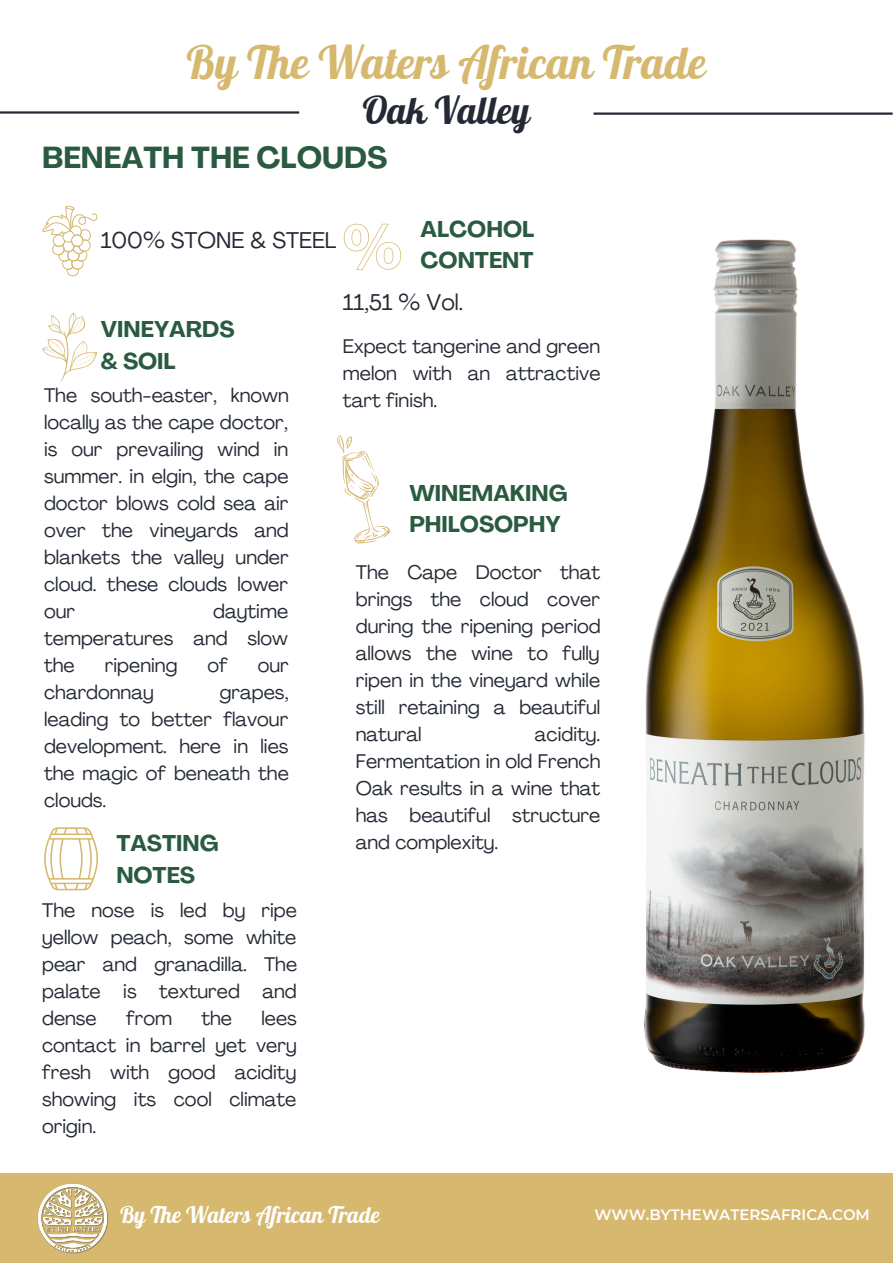
<style>
.page{position:relative;width:893px;height:1264px;background:#fff}
.page>*{position:absolute;margin:0;border:0;box-sizing:border-box;transform-origin:0 0}
.t1{font:45px "Lobster";color:#d6b86e}
.t2{font:37.5px "Lobster";color:#242a35}
.t3{font:700 30px "Agrandir";color:#2a5b41}
.t4{font:700 22.5px/31.5px "Agrandir";color:#2a5b41}
.t5{font:22.5px "Agrandir";color:#242a35}
.t6{font:22.5px "Lobster";color:#fff}
.t7{font:19.5px/27px "Agrandir";color:#242a35;text-align:justify}
.t8{font:600 15px "Montserrat";color:#fff}
</style>
<div class="page">
<svg style="left:42px;top:206px;width:55px;height:70px"></svg>
<svg style="left:42px;top:312px;width:55px;height:70px"></svg>
<div style="left:0;top:1173px;width:892px;height:89px;background:#d6b86e"></div>
<img style="left:38px;top:1183px;width:71px;height:71px">
<svg style="left:344px;top:224px;width:57px;height:46px"></svg>
<hr style="left:0;top:111px;width:299px;height:3px;background:#242a35">
<hr style="left:593px;top:112px;width:299px;height:3px;background:#242a35">
<svg style="left:337px;top:435px;width:53px;height:108px"></svg>
<svg style="left:44px;top:827px;width:54px;height:63px"></svg>
<img style="left:644px;top:239px;width:221px;height:834px">
<p class="t1" style="left:186px;top:34px;width:521px">By The Waters African Trade</p>
<p class="t2" style="left:362px;top:86px;width:169px">Oak Valley</p>
<p class="t3" style="left:42px;top:145px;width:346px">BENEATH THE CLOUDS</p>
<p class="t5" style="left:101px;top:231px;width:237px">100% STONE &amp; STEEL</p>
<p class="t4" style="left:420px;top:215px;width:115px">ALCOHOL</p>
<p class="t4" style="left:420px;top:247px;width:114px">CONTENT</p>
<p class="t4" style="left:101px;top:315px;width:135px">VINEYARDS</p>
<p class="t4" style="left:101px;top:347px;width:76px">&amp; SOIL</p>
<p class="t7" style="left:44px;top:384px;width:246px">The south-easter, known locally as the cape doctor, is our prevailing wind in summer. in elgin, the cape doctor blows cold sea air over the vineyards and blankets the valley under cloud. these clouds lower our</p>
<p class="t7" style="left:44px;top:599px;width:246px;text-indent:169px">daytime temperatures and slow the</p>
<p class="t7" style="left:105px;top:653px;width:74px">ripening</p>
<p class="t7" style="left:207px;top:653px;width:22px">of</p>
<p class="t7" style="left:258px;top:653px;width:33px">our</p>
<p class="t7" style="left:44px;top:680px;width:111px">chardonnay</p>
<p class="t7" style="left:44px;top:680px;width:246px;text-indent:176px">grapes, leading to better flavour development. here in lies the magic of beneath the clouds.</p>
<p class="t5" style="left:343px;top:293px;width:122px">11,51 % Vol.</p>
<p class="t7" style="left:343px;top:335px;width:259px">Expect tangerine and green melon with an attractive tart finish.</p>
<p class="t4" style="left:409px;top:479px;width:160px">WINEMAKING<br>PHILOSOPHY</p>
<p class="t7" style="left:356px;top:560px;width:246px">The Cape Doctor that brings the cloud cover during the ripening period allows the wine to fully ripen in the vineyard while still retaining a beautiful natural</p>
<p class="t7" style="left:356px;top:722px;width:246px;text-indent:179px">acidity.<br>Fermentation in old French Oak results in a wine that has beautiful structure</p>
<p class="t4" style="left:116px;top:829px;width:104px">TASTING</p>
<p class="t7" style="left:356px;top:830px;width:144px">and complexity.</p>
<p class="t4" style="left:116px;top:861px;width:80px">NOTES</p>
<p class="t7" style="left:42px;top:898px;width:256px">The nose is led by ripe yellow peach, some white pear and granadilla. The palate is textured and dense</p>
<p class="t7" style="left:126px;top:1006px;width:48px">from</p>
<p class="t7" style="left:201px;top:1006px;width:32px">the</p>
<p class="t7" style="left:42px;top:1006px;width:256px;text-indent:219px">lees contact in barrel yet very fresh with good acidity showing its cool climate origin.</p>
<p class="t6" style="left:120px;top:1200px;width:261px">By The Waters African Trade</p>
<p class="t8" style="left:594px;top:1204px;width:277px">WWW.BYTHEWATERSAFRICA.COM</p>
</div>
